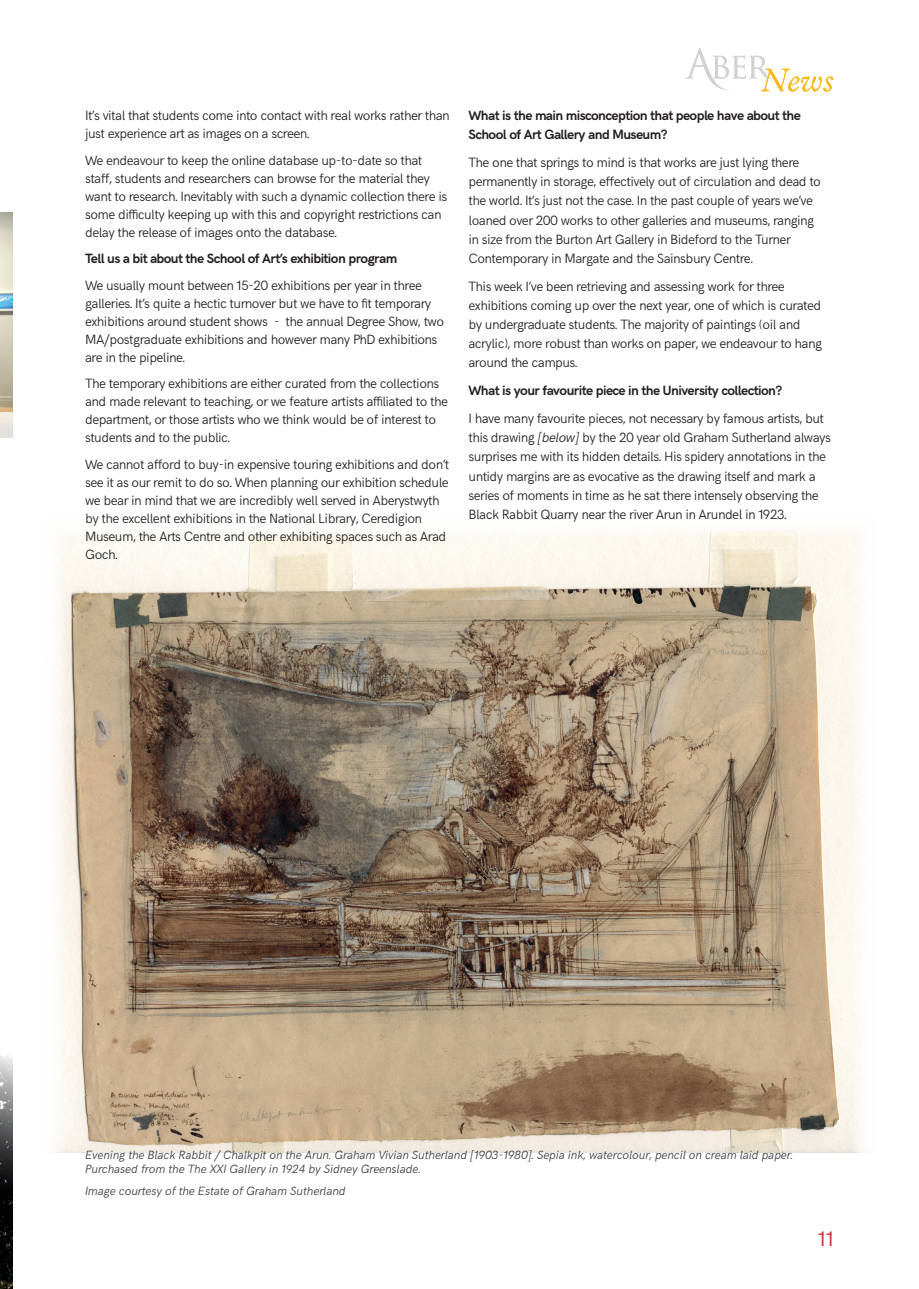
<style>
.page{position:relative;width:919px;height:1289px;background:#fff}
.page>*{position:absolute;margin:0;border:0;box-sizing:border-box;transform-origin:0 0}
.t1{font:21px "HK Grotesk";color:#d2363f}
.t2{font:300 13.5px/18px "HK Grotesk";letter-spacing:-.04em;color:#231f20}
.t3{font:700 13.5px/19.2px "HK Grotesk";letter-spacing:-.04em;color:#231f20}
.t4{font:italic 300 12px/13.5px "HK Grotesk";letter-spacing:-.02em;color:#3e3e3f}
.s1{font-style:italic}
</style>
<div class="page">
<img style="left:0;top:1055px;width:13px;height:233px">
<img style="left:0;top:213px;width:13px;height:199px">
<img style="left:56px;top:530px;width:808px;height:622px">
<svg style="left:0;top:412px;width:13px;height:26px"></svg>
<svg style="left:685px;top:48px;width:148px;height:44px"></svg>
<p class="t2" style="left:85px;top:105px;width:366px">It’s vital that students come into contact with real works rather than just experience art as images on a screen.</p>
<p class="t2" style="left:85px;top:150px;width:364px">We endeavour to keep the online database up-to-date so that staff, students and researchers can browse for the material they want to research. Inevitably with such a dynamic collection there is some difficulty keeping up with this and copyright restrictions can delay the release of images onto the database.</p>
<p class="t3" style="left:85px;top:248px;width:313px">Tell us a bit about the School of Art’s exhibition program</p>
<p class="t2" style="left:85px;top:275px;width:360px">We usually mount between 15-20 exhibitions per year in three galleries. It’s quite a hectic turnover but we have to fit temporary exhibitions around student shows - the annual Degree Show, two MA/postgraduate exhibitions and however many PhD exhibitions are in the pipeline.</p>
<p class="t2" style="left:85px;top:373px;width:364px">The temporary exhibitions are either curated from the collections and made relevant to teaching, or we feature artists affiliated to the department, or those artists who we think would be of interest to students and to the public.</p>
<p class="t2" style="left:85px;top:454px;width:365px">We cannot afford to buy-in expensive touring exhibitions and don’t see it as our remit to do so. When planning our exhibition schedule we bear in mind that we are incredibly well served in Aberystwyth by the excellent exhibitions in the National Library, Ceredigion Museum, the Arts Centre and other exhibiting spaces such as Arad Goch.</p>
<p class="t3" style="left:468px;top:105px;width:334px">What is the main misconception that people have about the<br>School of Art Gallery and Museum?</p>
<p class="t2" style="left:468px;top:151px;width:354px;line-height:19.2px">The one that springs to mind is that works are just lying there permanently in storage, effectively out of circulation and dead to the world. It’s just not the case. In the past couple of years we’ve loaned over 200 works to other galleries and museums, ranging in size from the Burton Art Gallery in Bideford to the Turner Contemporary in Margate and the Sainsbury Centre.</p>
<p class="t2" style="left:468px;top:275px;width:355px;line-height:19.2px">This week I’ve been retrieving and assessing work for three exhibitions coming up over the next year, one of which is curated by undergraduate students. The majority of paintings (oil and acrylic), more robust than works on paper, we endeavour to hang around the campus.</p>
<p class="t3" style="left:468px;top:380px;width:315px">What is your favourite piece in the University collection?</p>
<p class="t2" style="left:468px;top:407px;width:364px;line-height:19.2px">I have many favourite pieces, not necessary by famous artists, but this drawing <span class="s1">[below]</span> by the 20 year old Graham Sutherland always surprises me with its hidden details. His spidery annotations in the untidy margins are as evocative as the drawing itself and mark a series of moments in time as he sat there intensely observing the Black Rabbit Quarry near the river Arun in Arundel in 1923.</p>
<p class="t4" style="left:85px;top:1147px;width:709px">Evening the Black Rabbit / Chalkpit on the Arun. Graham Vivian Sutherland [1903-1980]. Sepia ink, watercolour, pencil on cream laid paper.<br>Purchased from the The XXI Gallery in 1924 by Sidney Greenslade.</p>
<p class="t4" style="left:85px;top:1182px;width:262px">Image courtesy of the Estate of Graham Sutherland</p>
<h1 class="t1" style="left:817px;top:1223px;width:18px">11</h1>
</div>
